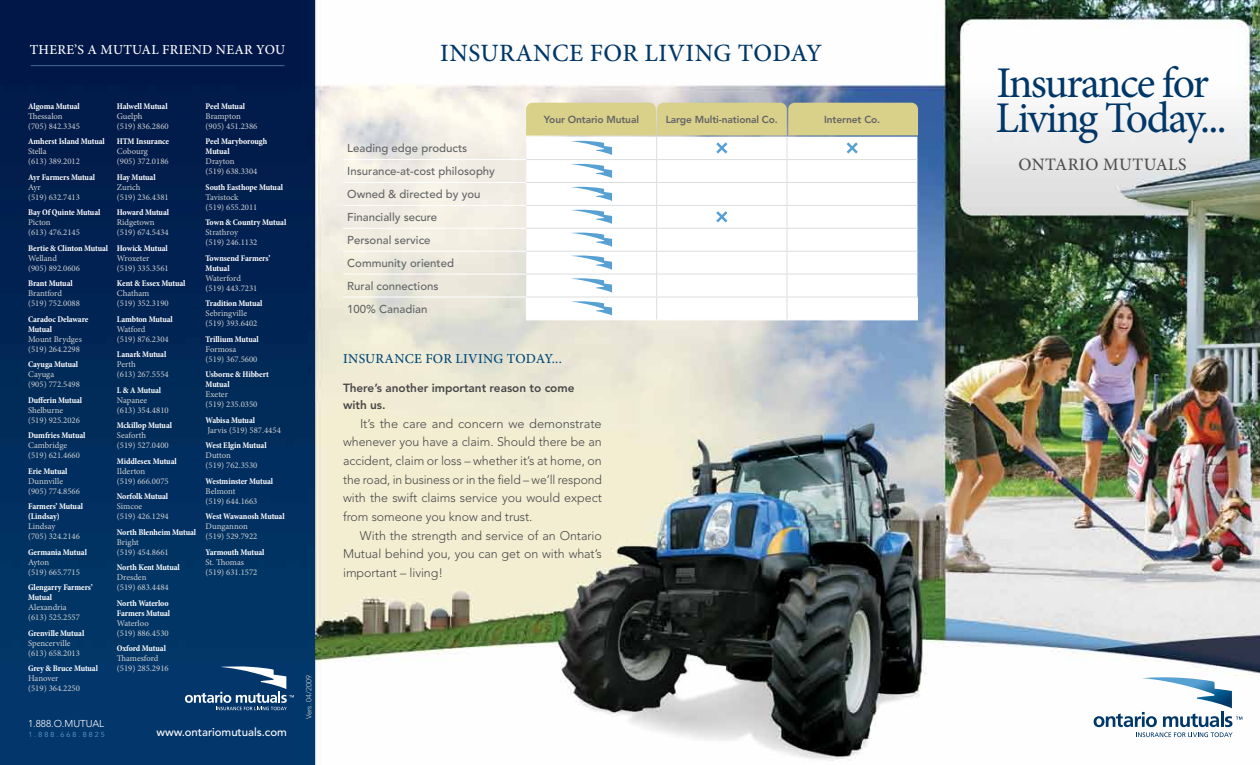
<style>
.page{position:relative;width:1260px;height:765px;background:#fff}
.page>*{position:absolute;margin:0;border:0;box-sizing:border-box;transform-origin:0 0}
.t1{font:43.88px/34.9px "Minion Pro";letter-spacing:-.045em;color:#003768}
.t2{font:500 24.88px "Minion Pro";letter-spacing:.02em;color:#003768}
.t3{font:500 17.38px "Minion Pro";letter-spacing:.025em;color:#4d4d4f}
.t4{font:500 13.75px "Minion Pro";letter-spacing:.02em;color:#fff}
.t5{font:500 13.75px "Minion Pro";letter-spacing:.02em;color:#004776}
.t6{font:300 12.5px/18.6px "Avenir";letter-spacing:-.005em;color:#48484a;text-align:justify}
.t7{font:800 11.88px/17.5px "Avenir";letter-spacing:-.005em;color:#48484a}
.t8{font:500 11.5px "Avenir";letter-spacing:-.005em;color:#fff}
.t9{font:500 11.38px/22.9px "Avenir";color:#636466}
.t10{font:800 10.12px "Avenir";letter-spacing:-.01em;color:#636466}
.t11{font:300 10px "Avenir";letter-spacing:-.005em;color:#fff}
.t12{font:8.75px/10px "Minion Pro";color:#d1d3d4}
.t13{font:700 condensed 8.75px/10px "Minion Pro";letter-spacing:-.015em;color:#fff}
.t14{font:300 7.5px "Avenir";color:#d1d3d4}
.t15{font:300 7.25px "Avenir";letter-spacing:.29em;color:#6ca9d8}
</style>
<div class="page">
<img style="left:0;top:0;width:1260px;height:765px">
<hr style="left:343px;top:159px;width:183px;height:1px;background:#fff">
<hr style="left:343px;top:182px;width:183px;height:1px;background:#fff">
<hr style="left:343px;top:205px;width:183px;height:1px;background:#fff">
<hr style="left:343px;top:228px;width:183px;height:1px;background:#fff">
<hr style="left:343px;top:251px;width:183px;height:1px;background:#fff">
<hr style="left:343px;top:274px;width:183px;height:1px;background:#fff">
<hr style="left:343px;top:297px;width:183px;height:1px;background:#fff">
<hr style="left:526px;top:319px;width:131px;height:1px;background:#fff">
<hr style="left:657px;top:319px;width:130px;height:1px;background:#fff">
<hr style="left:787px;top:319px;width:131px;height:1px;background:#fff">
<svg style="left:526px;top:103px;width:392px;height:216px"></svg>
<svg style="left:185px;top:665px;width:109px;height:45px;background:#335c87"></svg>
<svg style="left:1094px;top:677px;width:148px;height:60px"></svg>
<hr style="left:31px;top:65px;width:253px;height:1px;background:#456994">
<h3 class="t4" style="left:30px;top:40px;width:82px">THERE’S A MUTUAL</h3>
<h3 class="t4" style="left:162px;top:40px;width:114px">FRIEND NEAR YOU</h3>
<p class="t13" style="left:28px;top:101px;width:53px">Algoma Mutual</p>
<p class="t12" style="left:28px;top:111px;width:53px">Thessalon (705) 842.3345</p>
<p class="t13" style="left:28px;top:136px;width:78px">Amherst Island Mutual</p>
<p class="t12" style="left:28px;top:146px;width:53px">Stella<br>(613) 389.2012</p>
<p class="t13" style="left:28px;top:172px;width:68px">Ayr Farmers Mutual</p>
<p class="t12" style="left:28px;top:182px;width:53px">Ayr<br>(519) 632.7413</p>
<p class="t13" style="left:28px;top:207px;width:74px">Bay Of Quinte Mutual</p>
<p class="t12" style="left:28px;top:217px;width:53px">Picton<br>(613) 476.2145</p>
<p class="t13" style="left:28px;top:243px;width:82px">Bertie &amp; Clinton Mutual</p>
<p class="t12" style="left:28px;top:253px;width:53px">Welland<br>(905) 892.0606</p>
<p class="t13" style="left:28px;top:278px;width:46px">Brant Mutual</p>
<p class="t12" style="left:28px;top:288px;width:53px">Brantford (519) 752.0088</p>
<p class="t13" style="left:28px;top:314px;width:62px">Caradoc Delaware<br>Mutual</p>
<p class="t12" style="left:28px;top:334px;width:55px">Mount Brydges (519) 264.2298</p>
<p class="t13" style="left:28px;top:359px;width:52px">Cayuga Mutual</p>
<p class="t12" style="left:28px;top:369px;width:53px">Cayuga<br>(905) 772.5498</p>
<p class="t13" style="left:28px;top:395px;width:56px">Dufferin Mutual</p>
<p class="t12" style="left:28px;top:405px;width:53px">Shelburne (519) 925.2026</p>
<p class="t13" style="left:28px;top:430px;width:59px">Dumfries Mutual</p>
<p class="t12" style="left:28px;top:440px;width:53px">Cambridge (519) 621.4660</p>
<p class="t13" style="left:28px;top:466px;width:41px">Erie Mutual</p>
<p class="t12" style="left:28px;top:476px;width:53px">Dunnville (905) 774.8566</p>
<p class="t13" style="left:28px;top:501px;width:56px">Farmers’ Mutual (Lindsay)</p>
<p class="t12" style="left:28px;top:521px;width:53px">Lindsay<br>(705) 324.2146</p>
<p class="t13" style="left:28px;top:547px;width:60px">Germania Mutual</p>
<p class="t12" style="left:28px;top:557px;width:53px">Ayton<br>(519) 665.7715</p>
<p class="t13" style="left:28px;top:582px;width:66px">Glengarry Farmers’<br>Mutual</p>
<p class="t12" style="left:28px;top:602px;width:53px">Alexandria (613) 525.2557</p>
<p class="t13" style="left:28px;top:628px;width:58px">Grenville Mutual</p>
<p class="t12" style="left:28px;top:638px;width:53px">Spencerville (613) 658.2013</p>
<p class="t13" style="left:28px;top:663px;width:71px">Grey &amp; Bruce Mutual</p>
<p class="t12" style="left:28px;top:673px;width:53px">Hanover<br>(519) 364.2250</p>
<p class="t13" style="left:117px;top:101px;width:52px">Halwell Mutual</p>
<p class="t12" style="left:117px;top:111px;width:53px">Guelph<br>(519) 836.2860</p>
<p class="t13" style="left:117px;top:136px;width:54px">HTM Insurance</p>
<p class="t12" style="left:117px;top:146px;width:53px">Cobourg<br>(905) 372.0186</p>
<p class="t13" style="left:117px;top:172px;width:40px">Hay Mutual</p>
<p class="t12" style="left:117px;top:182px;width:53px">Zurich<br>(519) 236.4381</p>
<p class="t13" style="left:117px;top:207px;width:54px">Howard Mutual</p>
<p class="t12" style="left:117px;top:217px;width:53px">Ridgetown (519) 674.5434</p>
<p class="t13" style="left:117px;top:243px;width:52px">Howick Mutual</p>
<p class="t12" style="left:117px;top:253px;width:53px">Wroxeter (519) 335.3561</p>
<p class="t13" style="left:117px;top:278px;width:70px">Kent &amp; Essex Mutual</p>
<p class="t12" style="left:117px;top:288px;width:53px">Chatham (519) 352.3190</p>
<p class="t13" style="left:117px;top:314px;width:57px">Lambton Mutual</p>
<p class="t12" style="left:117px;top:324px;width:53px">Watford<br>(519) 876.2304</p>
<p class="t13" style="left:117px;top:349px;width:51px">Lanark Mutual</p>
<p class="t12" style="left:117px;top:359px;width:53px">Perth<br>(613) 267.5554</p>
<p class="t13" style="left:117px;top:385px;width:46px">L &amp; A Mutual</p>
<p class="t12" style="left:117px;top:395px;width:53px">Napanee<br>(613) 354.4810</p>
<p class="t13" style="left:117px;top:420px;width:57px">Mckillop Mutual</p>
<p class="t12" style="left:117px;top:431px;width:53px">Seaforth<br>(519) 527.0400</p>
<p class="t13" style="left:117px;top:456px;width:61px">Middlesex Mutual</p>
<p class="t12" style="left:117px;top:466px;width:53px">Ilderton<br>(519) 666.0075</p>
<p class="t13" style="left:117px;top:491px;width:53px">Norfolk Mutual</p>
<p class="t12" style="left:117px;top:502px;width:53px">Simcoe<br>(519) 426.1294</p>
<p class="t13" style="left:117px;top:527px;width:81px">North Blenheim Mutual</p>
<p class="t12" style="left:117px;top:537px;width:53px">Bright<br>(519) 454.8661</p>
<p class="t13" style="left:117px;top:563px;width:65px">North Kent Mutual</p>
<p class="t12" style="left:117px;top:573px;width:53px">Dresden<br>(519) 683.4484</p>
<p class="t13" style="left:117px;top:598px;width:55px">North Waterloo<br>Farmers Mutual</p>
<p class="t12" style="left:117px;top:618px;width:53px">Waterloo (519) 886.4530</p>
<p class="t13" style="left:117px;top:644px;width:51px">Oxford Mutual</p>
<p class="t12" style="left:117px;top:654px;width:53px">Thamesford (519) 285.2916</p>
<p class="t13" style="left:206px;top:101px;width:41px">Peel Mutual</p>
<p class="t12" style="left:206px;top:111px;width:53px">Brampton (905) 451.2386</p>
<p class="t13" style="left:206px;top:136px;width:63px">Peel Maryborough<br>Mutual</p>
<p class="t12" style="left:206px;top:156px;width:53px">Drayton<br>(519) 638.3304</p>
<p class="t13" style="left:206px;top:182px;width:79px">South Easthope Mutual</p>
<p class="t12" style="left:206px;top:192px;width:53px">Tavistock (519) 655.2011</p>
<p class="t13" style="left:206px;top:217px;width:82px">Town &amp; Country Mutual</p>
<p class="t12" style="left:206px;top:227px;width:53px">Strathroy (519) 246.1132</p>
<p class="t13" style="left:206px;top:253px;width:66px">Townsend Farmers’<br>Mutual</p>
<p class="t12" style="left:206px;top:273px;width:53px">Waterford (519) 443.7231</p>
<p class="t13" style="left:206px;top:298px;width:58px">Tradition Mutual</p>
<p class="t12" style="left:206px;top:308px;width:53px">Sebringville (519) 393.6402</p>
<p class="t13" style="left:206px;top:334px;width:55px">Trillium Mutual</p>
<p class="t12" style="left:206px;top:344px;width:53px">Formosa<br>(519) 367.5600</p>
<p class="t13" style="left:206px;top:369px;width:65px">Usborne &amp; Hibbert<br>Mutual</p>
<p class="t12" style="left:206px;top:389px;width:53px">Exeter<br>(519) 235.0350</p>
<p class="t13" style="left:206px;top:415px;width:51px">Wabisa Mutual</p>
<p class="t12" style="left:208px;top:425px;width:75px">Jarvis (519) 587.4454</p>
<p class="t13" style="left:206px;top:440px;width:62px">West Elgin Mutual</p>
<p class="t12" style="left:206px;top:450px;width:53px">Dutton<br>(519) 762.3530</p>
<p class="t13" style="left:206px;top:476px;width:69px">Westminster Mutual</p>
<p class="t12" style="left:206px;top:486px;width:53px">Belmont<br>(519) 644.1663</p>
<p class="t13" style="left:206px;top:511px;width:81px">West Wawanosh Mutual</p>
<p class="t12" style="left:206px;top:521px;width:53px">Dungannon (519) 529.7922</p>
<p class="t13" style="left:206px;top:547px;width:60px">Yarmouth Mutual</p>
<p class="t12" style="left:206px;top:557px;width:53px">St. Thomas (519) 631.1572</p>
<p class="t11" style="left:28px;top:718px;width:78px">1.888.O.MUTUAL</p>
<p class="t15" style="left:29px;top:730px;width:78px">1.888.668.8825</p>
<h3 class="t8" style="left:156px;top:725px;width:132px">www.ontariomutuals.com</h3>
<p class="t14" style="left:305px;top:719px;width:45px;rotate:-90deg">Vers. 04/2009</p>
<h2 class="t2" style="left:440px;top:36px;width:17px">INSURAN</h2>
<h2 class="t2" style="left:552px;top:36px;width:271px">CE FOR LIVING TODAY</h2>
<h3 class="t9" style="left:347px;top:137px;width:149px">Leading edge products<br>Insurance-at-cost philosophy<br>Owned &amp; directed by you<br>Financially secure<br>Personal service<br>Community oriented<br>Rural connections<br>100% Canadian</h3>
<p class="t10" style="left:544px;top:114px;width:97px">Your Ontario Mutual</p>
<p class="t10" style="left:666px;top:114px;width:114px">Large Multi-national Co.</p>
<p class="t10" style="left:824px;top:114px;width:58px">Internet Co.</p>
<h3 class="t5" style="left:343px;top:349px;width:16px">INSURAN</h3>
<h3 class="t5" style="left:405px;top:349px;width:159px">CE FOR LIVING TODAY...</h3>
<h3 class="t7" style="left:343px;top:379px;width:233px">There’s another important reason to come with us.</h3>
<p class="t6" style="left:343px;top:414px;width:260px;text-indent:17px">It’s the care and concern we demonstrate whenever you have a claim. Should there be an accident, claim or loss – whether it’s at home, on the road, in business or in the field – we’ll respond with the swift claims service you would expect from someone you know and trust.</p>
<h3 class="t6" style="left:343px;top:526px;width:260px;text-indent:17px">With the strength and service of an Ontario Mutual behind you, you can get on with what’s important – living!</h3>
<h1 class="t1" style="left:996px;top:65px;width:233px">Insurance for<br>Living Today...</h1>
<h3 class="t3" style="left:1019px;top:153px;width:169px">ONTARIO MUTUALS</h3>
</div>
